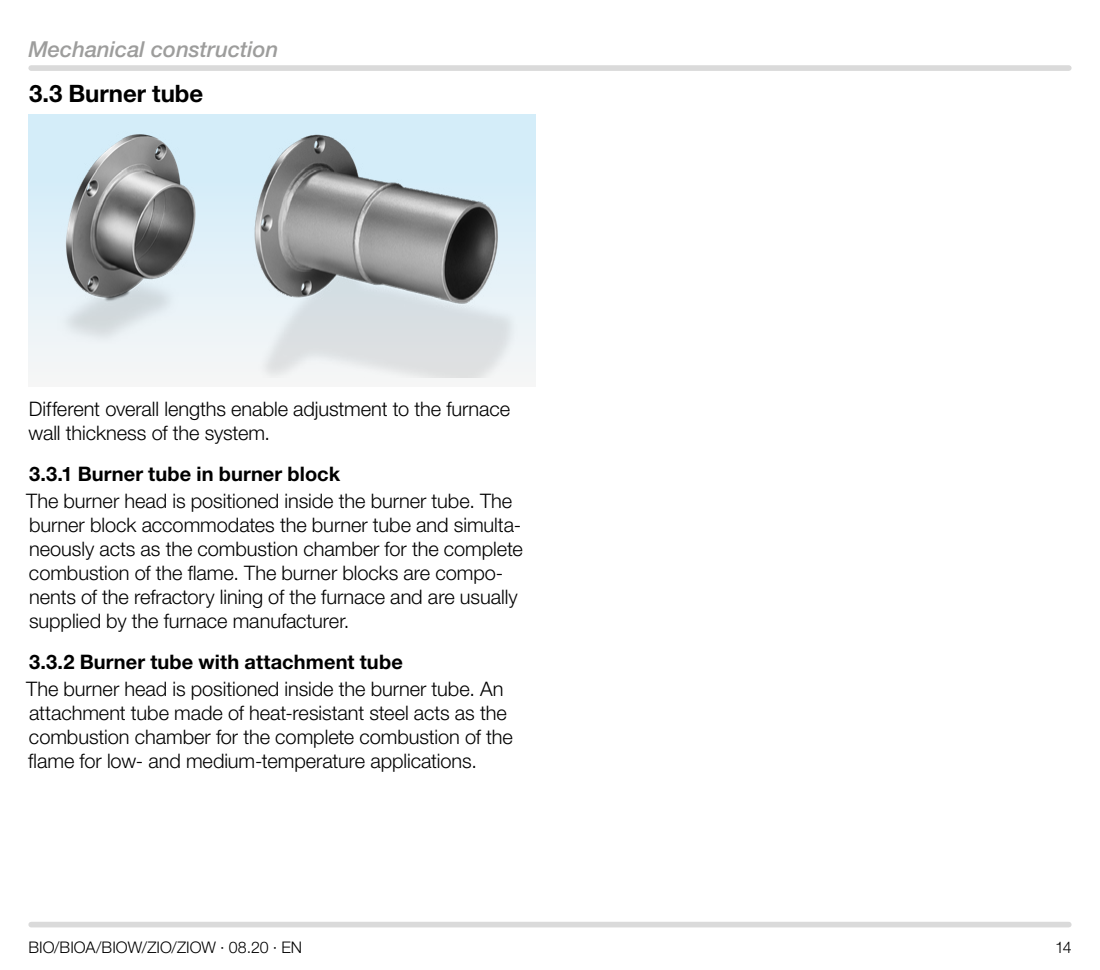
<style>
.page{position:relative;width:1100px;height:970px;background:#fff}
.page>*{position:absolute;margin:0;border:0;box-sizing:border-box;transform-origin:0 0}
.t1{font:700 24px "Helvetica Neue LT Pro";color:#000}
.t2{font:italic 500 22px "Helvetica Neue LT Pro";color:#9d9d9c}
.t3{font:300 20px/24px "Helvetica Neue LT Pro";letter-spacing:-.005em;color:#000}
.t4{font:700 20px "Helvetica Neue LT Pro";letter-spacing:.005em;color:#000}
.t5{font:300 16px "Helvetica Neue LT Pro";color:#000}
</style>
<div class="page">
<div style="left:31px;top:921px;width:1038px;height:6px;background:#dadada"></div>
<div style="left:31px;top:65px;width:1038px;height:6px;background:#dadada"></div>
<svg style="left:28px;top:114px;width:508px;height:264px;background:#d7edf8"></svg>
<img style="left:28px;top:123px;width:508px;height:254px">
<p class="t2" style="left:28px;top:36px;width:252px">Mechanical construction</p>
<p class="t1" style="left:29px;top:79px;width:176px">3.3 Burner tube</p>
<p class="t3" style="left:29px;top:396px;width:483px">Different overall lengths enable adjustment to the furnace wall thickness of the system.</p>
<p class="t4" style="left:29px;top:461px;width:313px">3.3.1 Burner tube in burner block</p>
<p class="t3" style="left:26px;top:488px;width:498px">The burner head is positioned inside the burner tube. The burner block accommodates the burner tube and simulta&shy;neously acts as the combustion chamber for the complete combustion of the flame. The burner blocks are compo&shy;nents of the refractory lining of the furnace and are usually supplied by the furnace manufacturer.</p>
<p class="t4" style="left:29px;top:649px;width:375px">3.3.2 Burner tube with attachment tube</p>
<p class="t3" style="left:26px;top:676px;width:488px">The burner head is positioned inside the burner tube. An attachment tube made of heat-resistant steel acts as the combustion chamber for the complete combustion of the flame for low- and medium-temperature applications.</p>
<p class="t5" style="left:28px;top:937px;width:275px">BIO/BIOA/BIOW/ZIO/ZIOW · 08.20 · EN</p>
<p class="t5" style="left:1055px;top:937px;width:18px">14</p>
</div>
